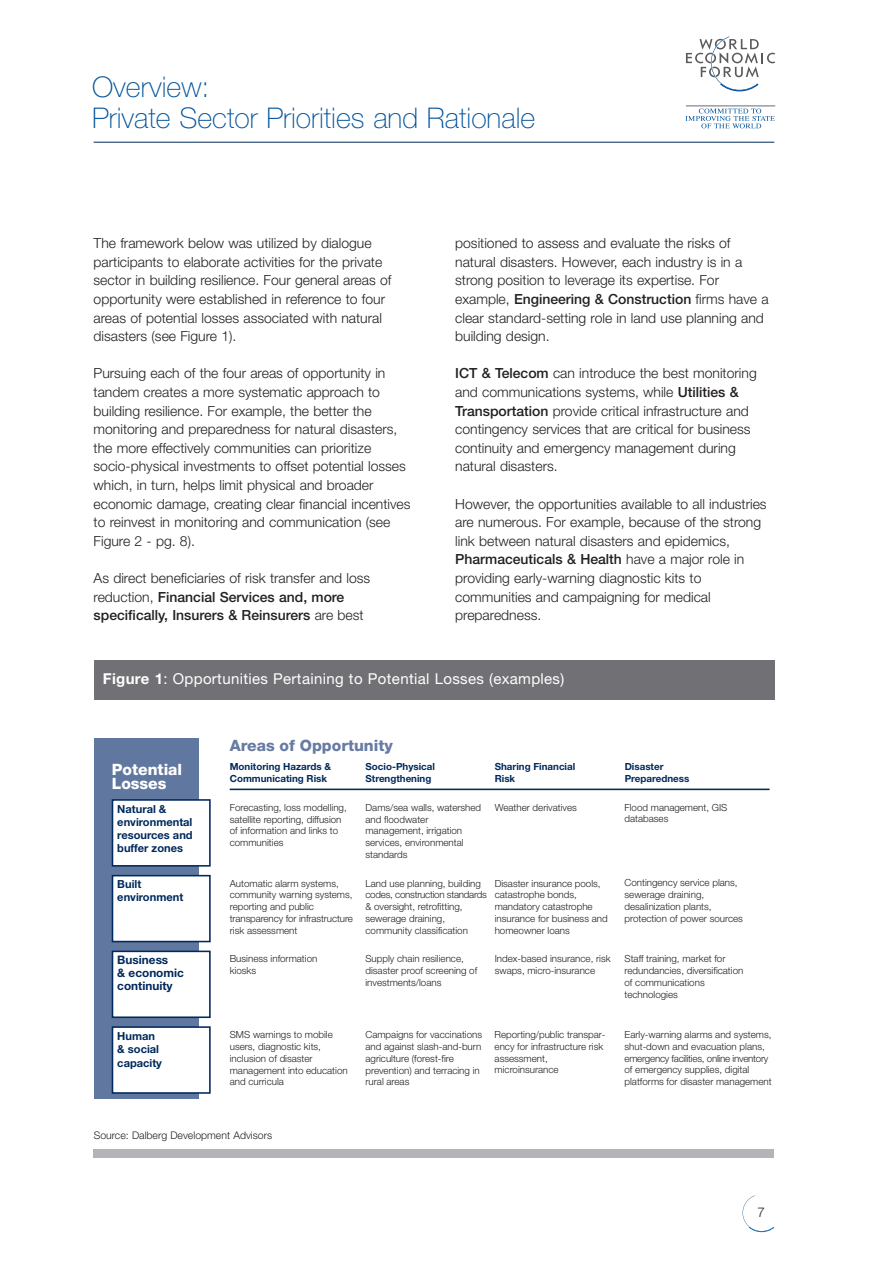
<style>
.page{position:relative;width:893px;height:1263px;background:#fff}
.page>*{position:absolute;margin:0;border:0;box-sizing:border-box;transform-origin:0 0}
.t1{font:100 28.5px/31.5px "Helvetica Neue";color:#01529a}
.t2{font:800 15.6px "Helvetica Neue";color:#677ba3}
.t3{font:800 15.6px/14.4px "Helvetica Neue";color:#fff}
.t4{font:15px "Helvetica Neue";letter-spacing:.02em;color:#fff}
.t5{font:300 13.95px/18.6px "Helvetica Neue";color:#231f20}
.t6{font:300 13.5px "Helvetica Neue";color:#231f20}
.t7{font:700 11.7px/13px "Helvetica Neue";color:#00295c}
.t8{font:700 11.1px/13px "Helvetica Neue";color:#00295c}
.t9{font:300 10.5px "Helvetica Neue";color:#231f20}
.t10{font:300 9.75px/11.7px "Helvetica Neue";color:#231f20}
.t11{font:700 9.75px/11.1px "Helvetica Neue";color:#00295c}
.t12{font:300 9.75px "Helvetica Neue";letter-spacing:-.025em;color:#231f20}
.s1{font-weight:500}
.s2{font-weight:700}
</style>
<div class="page">
<hr style="left:686px;top:106px;width:89px;height:1px;background:#6c6d70">
<svg style="left:685px;top:109px;width:89px;height:19px"></svg>
<svg style="left:686px;top:36px;width:89px;height:55px"></svg>
<hr style="left:94px;top:142px;width:680px;height:1px;background:#00295c">
<svg style="left:742px;top:1195px;width:32px;height:37px"></svg>
<div style="left:94px;top:738px;width:104px;height:360px;background:#60779f"></div>
<svg style="left:111px;top:788px;width:659px;height:307px"></svg>
<div style="left:94px;top:660px;width:680px;height:40px;background:#717074"></div>
<div style="left:94px;top:1149px;width:680px;height:9px;background:#b4b3b7"></div>
<h1 class="t1" style="left:92px;top:74px;width:444px">Overview:<br>Private Sector Priorities and Rationale</h1>
<p class="t5" style="left:94px;top:235px;width:299px">The framework below was utilized by dialogue participants to elaborate activities for the private sector in building resilience. Four general areas of opportunity were established in reference to four areas of potential losses associated with natural disasters (see Figure 1).</p>
<p class="t5" style="left:94px;top:365px;width:318px">Pursuing each of the four areas of opportunity in tandem creates a more systematic approach to building resilience. For example, the better the monitoring and preparedness for natural disasters, the more effectively communities can prioritize socio-physical investments to offset potential losses which, in turn, helps limit physical and broader economic damage, creating clear financial incentives to reinvest in monitoring and communication (see Figure 2 - pg. 8).</p>
<p class="t5" style="left:94px;top:570px;width:278px">As direct beneficiaries of risk transfer and loss reduction, <span class="s1">Financial Services and, more specifically, Insurers &amp; Reinsurers</span> are best</p>
<p class="t5" style="left:455px;top:235px;width:315px">positioned to assess and evaluate the risks of natural disasters. However, each industry is in a strong position to leverage its expertise. For example, <span class="s1">Engineering &amp; Construction</span> firms have a clear standard-setting role in land use planning and building design.</p>
<p class="t5" style="left:455px;top:365px;width:303px"><span class="s1">ICT &amp; Telecom</span> can introduce the best monitoring and communications systems, while <span class="s1">Utilities &amp; Transportation</span> provide critical infrastructure and contingency services that are critical for business continuity and emergency management during natural disasters.</p>
<p class="t5" style="left:455px;top:496px;width:313px">However, the opportunities available to all industries are numerous. For example, because of the strong link between natural disasters and epidemics, <span class="s1">Pharmaceuticals &amp; Health</span> have a major role in providing early-warning diagnostic kits to communities and campaigning for medical preparedness.</p>
<p class="t4" style="left:103px;top:673px;width:463px"><span class="s2">Figure 1</span>: Opportunities Pertaining to Potential Losses (examples)</p>
<p class="t3" style="left:112px;top:763px;width:72px">Potential<br>Losses</p>
<p class="t8" style="left:117px;top:804px;width:77px">Natural &amp; environmental re ource and buffer zone</p>
<p class="t8" style="left:117px;top:879px;width:67px">Built environment</p>
<p class="t7" style="left:117px;top:955px;width:68px">Bu iness<br>&amp; economic continuity</p>
<p class="t8" style="left:117px;top:1031px;width:46px">Human &amp; ocial capacity</p>
<p class="t2" style="left:230px;top:740px;width:165px">Areas of Opportunity</p>
<p class="t11" style="left:230px;top:762px;width:103px">Monitoring Hazard &amp;<br>Communicating Risk</p>
<p class="t11" style="left:372px;top:762px;width:65px">ocio-Phy ical trengthening</p>
<p class="t11" style="left:495px;top:762px;width:82px;text-indent:6px">haring Financial<br>Risk</p>
<p class="t11" style="left:624px;top:762px;width:11px">Di</p>
<p class="t11" style="left:624px;top:762px;width:66px;text-align:center">ter<br>Preparedness</p>
<p class="t10" style="left:230px;top:802px;width:118px">Foreca ting, loss modelling,</p>
<p class="t10" style="left:234px;top:814px;width:109px">atellite reporting, diffu ion</p>
<p class="t10" style="left:230px;top:826px;width:110px">of information and links to</p>
<p class="t10" style="left:230px;top:838px;width:50px">communitie</p>
<p class="t10" style="left:230px;top:878px;width:70px">Automatic alarm</p>
<p class="t10" style="left:315px;top:878px;width:18px">tem</p>
<p class="t10" style="left:230px;top:890px;width:84px">community warning</p>
<p class="t10" style="left:329px;top:890px;width:18px">tem</p>
<p class="t10" style="left:230px;top:902px;width:86px">reporting and public</p>
<p class="t10" style="left:230px;top:914px;width:125px">tran parency for infra tructure</p>
<p class="t10" style="left:235px;top:925px;width:64px">sk ass ssment</p>
<p class="t10" style="left:242px;top:954px;width:77px;text-indent:-12px">Bu iness information sks</p>
<p class="t10" style="left:365px;top:802px;width:21px">Dam</p>
<p class="t10" style="left:398px;top:802px;width:85px">ea wall , water hed</p>
<p class="t10" style="left:365px;top:814px;width:64px">and floodwater</p>
<p class="t10" style="left:365px;top:826px;width:98px">management, irrigation</p>
<p class="t10" style="left:370px;top:838px;width:95px">ervice , environmental</p>
<p class="t10" style="left:370px;top:849px;width:34px">tandard</p>
<p class="t10" style="left:365px;top:878px;width:117px">Land u e planning, building</p>
<p class="t12" style="left:365px;top:891px;width:118px">code , con truction tandard</p>
<p class="t10" style="left:365px;top:902px;width:99px">&amp; over ight, retrofitting,</p>
<p class="t10" style="left:370px;top:914px;width:76px">ewerage draining,</p>
<p class="t10" style="left:365px;top:925px;width:104px">community classification</p>
<p class="t10" style="left:371px;top:954px;width:94px">upply chain re ilience,</p>
<p class="t10" style="left:387px;top:966px;width:91px">ter proof creening of</p>
<p class="t10" style="left:365px;top:978px;width:73px">inve tment /loan</p>
<p class="t10" style="left:494px;top:802px;width:79px">Weather derivative</p>
<p class="t10" style="left:494px;top:878px;width:10px">Di</p>
<p class="t10" style="left:517px;top:878px;width:77px">ter in urance pool</p>
<p class="t10" style="left:494px;top:890px;width:76px">cata trophe bond</p>
<p class="t10" style="left:494px;top:902px;width:99px">mandatory cata trophe</p>
<p class="t10" style="left:506px;top:914px;width:103px">urance for bu iness and</p>
<p class="t10" style="left:494px;top:925px;width:72px">homeowner loan</p>
<p class="t10" style="left:499px;top:954px;width:113px;text-indent:-5px">Index-ba ed in urance, risk wap , micro-in urance</p>
<p class="t10" style="left:253px;top:1030px;width:81px">warning to mobile</p>
<p class="t10" style="left:240px;top:1042px;width:63px">er , diagno tic</p>
<p class="t10" style="left:230px;top:1053px;width:59px">inclu ion of di</p>
<p class="t10" style="left:230px;top:1053px;width:119px;text-indent:72px">ter management into education and curricula</p>
<p class="t10" style="left:365px;top:1030px;width:113px">Campaign for vaccination and again</p>
<p class="t10" style="left:365px;top:1042px;width:117px;text-indent:68px">h-and-burn agriculture (fore t-fire prevention) and terracing in rural area</p>
<p class="t10" style="left:494px;top:1030px;width:112px">Reporting/public tran par-</p>
<p class="t10" style="left:494px;top:1041px;width:110px">ency for infra tructure risk</p>
<p class="t10" style="left:499px;top:1053px;width:50px">ss ssment,</p>
<p class="t10" style="left:494px;top:1065px;width:66px">microin urance</p>
<p class="t10" style="left:624px;top:802px;width:98px">Flood management, GI databa</p>
<p class="t10" style="left:624px;top:878px;width:107px">Contingency ervice plan</p>
<p class="t10" style="left:629px;top:890px;width:76px">ewerage draining,</p>
<p class="t10" style="left:624px;top:902px;width:81px">de alini ation plant</p>
<p class="t10" style="left:624px;top:913px;width:115px">protection of power ource</p>
<p class="t10" style="left:624px;top:954px;width:120px;text-indent:6px">taff training, mar et for redundancie , diver ification of communication technologie</p>
<p class="t10" style="left:624px;top:1030px;width:108px">Early-warning alarm and</p>
<p class="t10" style="left:748px;top:1030px;width:18px">tem</p>
<p class="t10" style="left:629px;top:1041px;width:130px">hut-down and evacuation plan</p>
<p class="t12" style="left:624px;top:1055px;width:145px">emergency facilitie , online inventory</p>
<p class="t10" style="left:624px;top:1065px;width:126px">of emergency upplie , digital</p>
<p class="t10" style="left:624px;top:1077px;width:65px">platform for di</p>
<p class="t10" style="left:702px;top:1077px;width:71px">ter management</p>
<p class="t9" style="left:94px;top:1132px;width:180px">Source: Dalberg Development Advisors</p>
<p class="t6" style="left:757px;top:1208px;width:9px">7</p>
</div>
